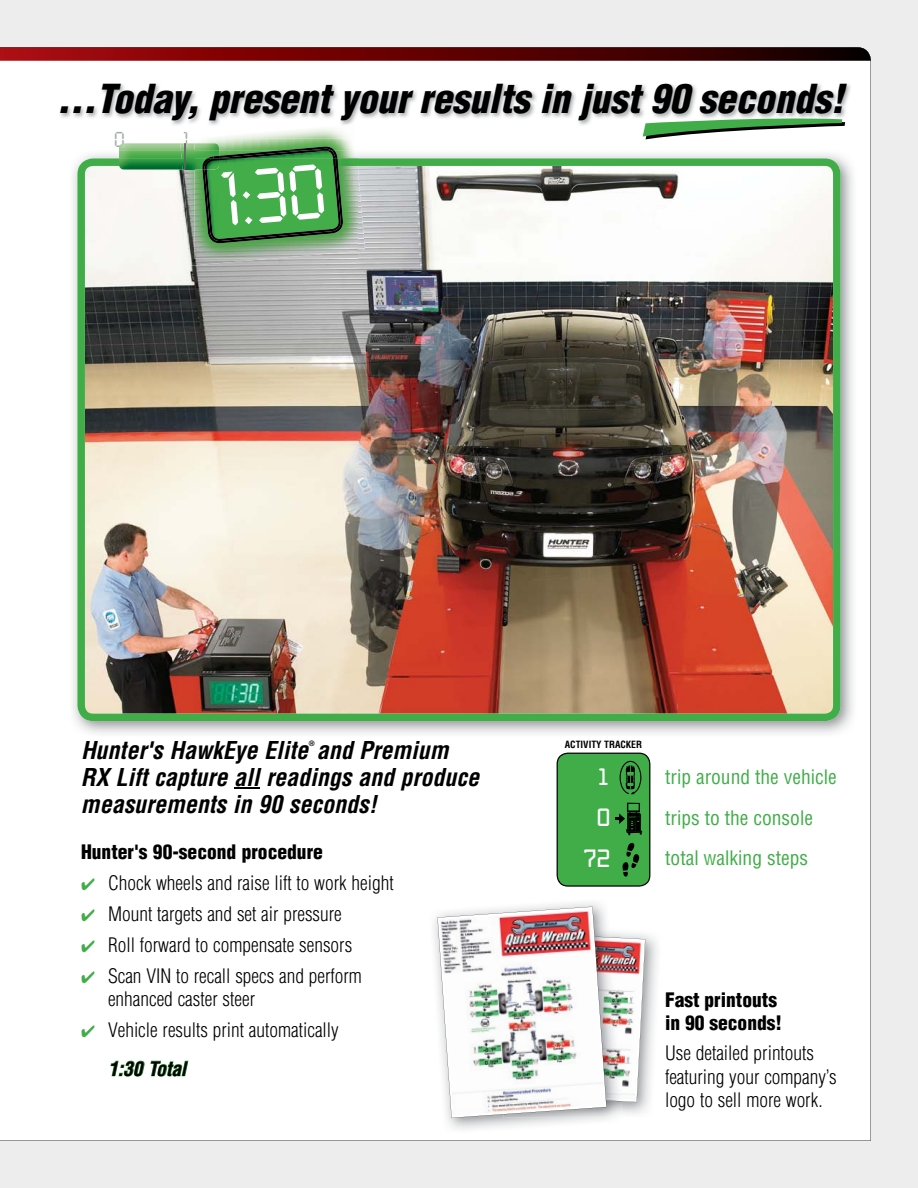
<style>
.page{position:relative;width:918px;height:1188px;background:#ededee}
.page>*{position:absolute;margin:0;border:0;box-sizing:border-box;transform-origin:0 0}
.t1{font:67.65px "Digital ICG";color:#fff}
.t2{font:italic 900 condensed 39px "Helvetica";color:#000}
.t3{font:italic 700 condensed 24px/27px "Helvetica";color:#000}
.t4{font:22.5px/40.8px "OCRA";color:#fff;text-align:right}
.t5{font:300 condensed 19.5px/23.4px "Helvetica";color:#000}
.t6{font:condensed 19.5px/40.7px "Helvetica";color:#41ad49}
.t7{font:900 condensed 19.5px/23.4px "Helvetica";color:#000}
.t8{font:18.9px "Digital ICG";color:#a7a9ac}
.t9{font:700 condensed 9.75px "Helvetica";color:#000}
.t10{font:700 condensed 7.2px "Helvetica";color:#000}
.s1{color:#41ad49}
.s2{font-weight:700;font-style:italic}
</style>
<div class="page">
<div style="left:0;top:47px;width:871px;height:1094px;background:#fff"></div>
<img style="left:59px;top:83px;width:793px;height:43px">
<img style="left:69px;top:150px;width:788px;height:587px">
<img style="left:77px;top:158px;width:764px;height:563px">
<svg style="left:110px;top:1060px;width:79px;height:17px"></svg>
<svg style="left:234px;top:787px;width:25px;height:1px"></svg>
<svg style="left:557px;top:753px;width:93px;height:134px;background:#3c9c43"></svg>
<img style="left:645px;top:925px;width:16px;height:193px">
<img style="left:430px;top:899px;width:192px;height:234px">
<img style="left:437px;top:907px;width:208px;height:211px">
<svg style="left:643px;top:116px;width:202px;height:23px;background:#9abf9d"></svg>
<img style="left:119px;top:143px;width:61px;height:27px">
<svg style="left:119px;top:143px;width:5px;height:4px"></svg>
<svg style="left:356px;top:139px;width:3px;height:31px"></svg>
<img style="left:187px;top:126px;width:168px;height:13px">
<img style="left:333px;top:124px;width:21px;height:2px">
<img style="left:183px;top:170px;width:87px;height:96px">
<img style="left:358px;top:170px;width:7px;height:81px">
<img style="left:219px;top:139px;width:137px;height:11px">
<img style="left:337px;top:150px;width:20px;height:8px">
<img style="left:195px;top:166px;width:163px;height:93px">
<img style="left:338px;top:158px;width:20px;height:8px">
<img style="left:284px;top:147px;width:50px;height:3px">
<img style="left:219px;top:150px;width:118px;height:16px">
<img style="left:202px;top:166px;width:141px;height:77px">
<svg style="left:335px;top:158px;width:3px;height:8px"></svg>
<svg style="left:309px;top:149px;width:22px;height:3px"></svg>
<img style="left:205px;top:166px;width:136px;height:75px">
<svg style="left:180px;top:139px;width:39px;height:31px"></svg>
<img style="left:205px;top:158px;width:14px;height:8px">
<h2 class="t2" style="left:57px;top:74px;width:788px">…Today, present your results in just 90 seconds!</h2>
<p class="t8" style="left:183px;top:127px;width:7px">1</p>
<h1 class="t1" style="left:216px;top:155px;width:108px;rotate:-5deg">1:30</h1>
<p class="t10" style="left:309px;top:739px;width:7px">®</p>
<p class="t3" style="left:81px;top:763px;width:400px">RX Lift capture all readings and produce measurements in 90 seconds!</p>
<p class="t3" style="left:81px;top:736px;width:369px">Hunter's HawkEye Elite and Premium</p>
<p class="t7" style="left:81px;top:840px;width:243px">Hunter's 90-second procedure</p>
<p class="t5" style="left:81px;top:871px;width:314px"><span class="s1">✔</span> Chock wheels and raise lift to work height</p>
<p class="t5" style="left:81px;top:902px;width:262px"><span class="s1">✔</span> Mount targets and set air pressure</p>
<p class="t5" style="left:81px;top:933px;width:273px"><span class="s1">✔</span> Roll forward to compensate sensors</p>
<p class="t5" style="left:108px;top:964px;width:255px;text-indent:-27px"><span class="s1">✔</span> Scan VIN to recall specs and perform enhanced caster steer</p>
<p class="t5" style="left:108px;top:1011px;width:232px;line-height:38.7px;text-indent:-27px"><span class="s1">✔</span> Vehicle results print automatically<br><span class="s2">1:30 Total</span></p>
<p class="t9" style="left:565px;top:738px;width:79px">ACTIVITY TRACKER</p>
<p class="t4" style="left:582px;top:759px;width:32px">l<br>0<br>72</p>
<p class="t6" style="left:665px;top:756px;width:173px">trip around the vehicle trips to the console total walking steps</p>
<p class="t7" style="left:665px;top:987px;width:118px">Fast printouts in 90 seconds!</p>
<p class="t5" style="left:665px;top:1041px;width:173px">Use detailed printouts featuring your company’s logo to sell more work.</p>
</div>
